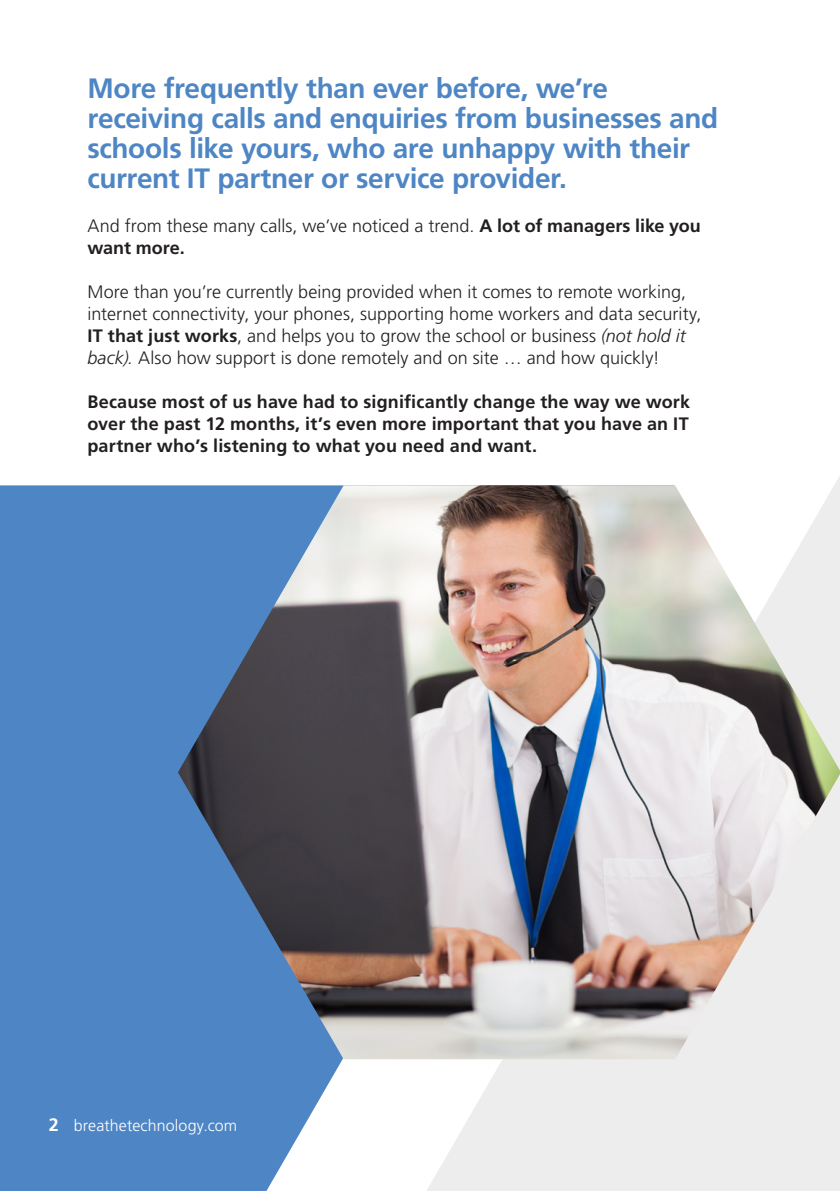
<style>
.page{position:relative;width:840px;height:1191px;background:#fff}
.page>*{position:absolute;margin:0;border:0;box-sizing:border-box;transform-origin:0 0}
.t1{font:700 28px/30px "Frutiger LT Std";letter-spacing:-.015em;color:#4e86c5}
.t2{font:300 18px/22px "Frutiger LT Std";letter-spacing:.005em;color:#231f20}
.t3{font:700 18px/22px "Frutiger LT Std";letter-spacing:.01em;color:#231f20;text-align:justify}
.t4{font:300 16px "Frutiger LT Std";letter-spacing:.005em;color:#fff}
.s1{font-weight:700}
.s2{font-style:italic}
.s3{font-weight:700;font-size:18px}
</style>
<div class="page">
<div style="left:673px;top:478px;width:166px;height:713px;background:#ededee"></div>
<svg style="left:0;top:485px;width:673px;height:706px;background:#78a2d1"></svg>
<img style="left:178px;top:485px;width:661px;height:574px">
<h1 class="t1" style="left:87px;top:73px;width:632px">More frequently than ever before, we’re receiving calls and enquiries from businesses and schools like yours, who are unhappy with their current IT partner or service provider.</h1>
<p class="t2" style="left:87px;top:215px;width:614px">And from these many calls, we’ve noticed a trend. <span class="s1">A lot of managers like you want more.</span></p>
<p class="t2" style="left:87px;top:281px;width:615px">More than you’re currently being provided when it comes to remote working, internet connectivity, your phones, supporting home workers and data security, <span class="s1">IT that just works</span>, and helps you to grow the school or business <span class="s2">(not hold it back).</span> Also how support is done remotely and on site … and how quickly!</p>
<p class="t3" style="left:87px;top:390px;width:603px">Because most of us have had to significantly change the way we work over the past 12 months, it’s even more important that you have an IT partner who’s listening to what you need and want.</p>
<p class="t4" style="left:49px;top:1116px;width:190px"><span class="s3">2</span> breathetechnology.com</p>
</div>
